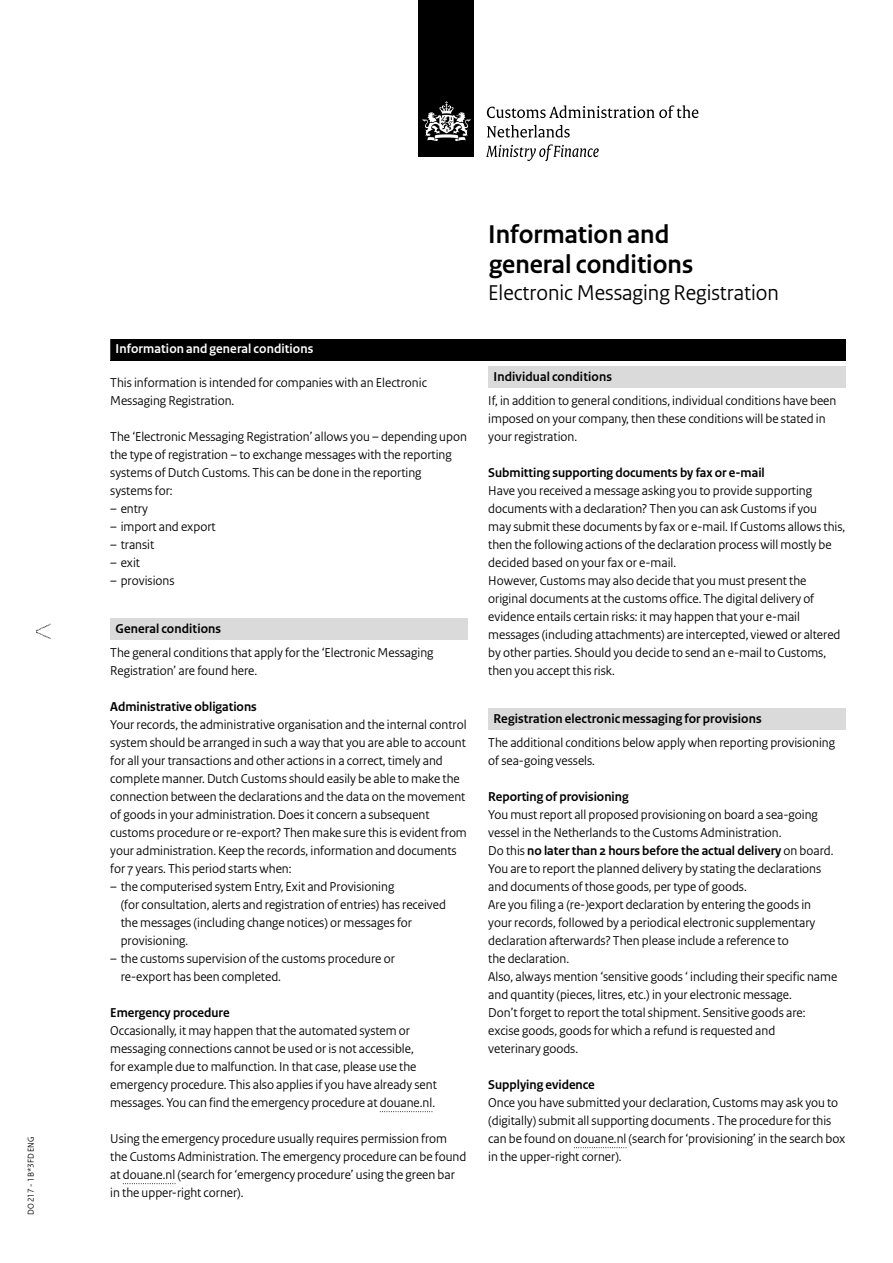
<style>
.page{position:relative;width:893px;height:1263px;background:#fff}
.page>*{position:absolute;margin:0;border:0;box-sizing:border-box;transform-origin:0 0}
.Documenttitel{font:700 27px/30px "Rijksoverheid Sans Heading";color:#000}
.Documenttitel-2{font:22.5px "Rijksoverheid Sans Heading";color:#000}
.Gebruiksaanwijzing{font:13.5px/18px "Rijksoverheid Sans Heading";color:#000}
.Gebruiksaanwijzing_w{font:13.5px/18px "Rijksoverheid Sans Heading";color:#000}
.Tussenkop_toelichtin{font:700 13.5px "Rijksoverheid Sans Heading";color:#000}
.KOP_C_20{font:700 13.5px "Rijksoverheid Sans Heading";letter-spacing:.01em;color:#000}
.KOP_B{font:700 13.5px "Rijksoverheid Sans Heading";letter-spacing:.01em;color:#fff}
.t1{font:9px "Rijksoverheid Sans Heading";color:#000}
.s1{font-weight:700}
</style>
<div class="page">
<svg style="left:36px;top:624px;width:15px;height:15px"></svg>
<div style="left:419px;top:0;width:55px;height:157px;background:#000"></div>
<svg style="left:423px;top:101px;width:47px;height:40px"></svg>
<svg style="left:487px;top:105px;width:211px;height:13px"></svg>
<svg style="left:487px;top:125px;width:83px;height:13px"></svg>
<svg style="left:486px;top:144px;width:113px;height:17px"></svg>
<div style="left:110px;top:339px;width:735px;height:21px;background:#000"></div>
<div style="left:110px;top:618px;width:357px;height:22px;background:#dadada"></div>
<svg style="left:380px;top:1111px;width:52px;height:1px"></svg>
<svg style="left:123px;top:1183px;width:52px;height:1px"></svg>
<div style="left:488px;top:366px;width:357px;height:22px;background:#dadada"></div>
<div style="left:488px;top:708px;width:357px;height:22px;background:#dadada"></div>
<svg style="left:574px;top:1147px;width:52px;height:1px"></svg>
<p class="t1" style="left:26px;top:1215px;width:80px;rotate:-90deg">DO 217 - 1B*3FD ENG</p>
<h2 class="KOP_B" style="left:116px;top:341px;width:199px">Information and general conditions</h2>
<p class="Gebruiksaanwijzing" style="left:110px;top:374px;width:318px">This information is intended for companies with an Electronic<br>Messaging Registration.</p>
<p class="Gebruiksaanwijzing_w" style="left:110px;top:428px;width:358px">The ‘Electronic Messaging Registration’ allows you – depending upon the type of registration – to exchange messages with the reporting systems of Dutch Customs. This can be done in the reporting systems for:</p>
<p class="Gebruiksaanwijzing" style="left:110px;top:500px;width:39px">– entry</p>
<p class="Gebruiksaanwijzing" style="left:110px;top:518px;width:107px">– import and export</p>
<p class="Gebruiksaanwijzing" style="left:110px;top:536px;width:46px">– transit</p>
<p class="Gebruiksaanwijzing" style="left:110px;top:554px;width:31px">– exit</p>
<p class="Gebruiksaanwijzing" style="left:110px;top:572px;width:66px">– provisions</p>
<h3 class="KOP_C_20" style="left:116px;top:621px;width:107px">General conditions</h3>
<p class="Gebruiksaanwijzing" style="left:110px;top:644px;width:325px">The general conditions that apply for the ‘Electronic Messaging<br>Registration’ are found here.</p>
<h4 class="Tussenkop_toelichtin" style="left:110px;top:699px;width:148px">Administrative obligations</h4>
<p class="Gebruiksaanwijzing" style="left:110px;top:716px;width:358px">Your records, the administrative organisation and the internal control system should be arranged in such a way that you are able to account for all your transactions and other actions in a correct, timely and complete manner. Dutch Customs should easily be able to make the connection between the declarations and the data on the movement of goods in your administration. Does it concern a subsequent customs procedure or re-export? Then make sure this is evident from your administration. Keep the records, information and documents for 7 years. This period starts when:</p>
<p class="Gebruiksaanwijzing" style="left:121px;top:878px;width:327px;text-indent:-10px">– the computerised system Entry, Exit and Provisioning<br>(for consultation, alerts and registration of entries) has received the messages (including change notices) or messages for provisioning.</p>
<p class="Gebruiksaanwijzing" style="left:121px;top:950px;width:276px;text-indent:-10px">– the customs supervision of the customs procedure or re-export has been completed.</p>
<h4 class="Tussenkop_toelichtin" style="left:110px;top:1005px;width:121px">Emergency procedure</h4>
<p class="Gebruiksaanwijzing" style="left:110px;top:1022px;width:328px">Occasionally, it may happen that the automated system or messaging connections cannot be used or is not accessible,<br>for example due to malfunction. In that case, please use the emergency procedure. This also applies if you have already sent messages. You can find the emergency procedure at douane.nl.</p>
<p class="Gebruiksaanwijzing_w" style="left:110px;top:1130px;width:358px">Using the emergency procedure usually requires permission from the Customs Administration. The emergency procedure can be found at douane.nl (search for ‘emergency procedure’ using the green bar in the upper-right corner).</p>
<h1 class="Documenttitel" style="left:488px;top:220px;width:206px">Information and general conditions</h1>
<h1 class="Documenttitel-2" style="left:488px;top:280px;width:292px">Electronic Messaging Registration</h1>
<h3 class="KOP_C_20" style="left:494px;top:369px;width:120px">Individual conditions</h3>
<p class="Gebruiksaanwijzing" style="left:488px;top:392px;width:350px">If, in addition to general conditions, individual conditions have been imposed on your company, then these conditions will be stated in your registration.</p>
<h4 class="Tussenkop_toelichtin" style="left:488px;top:465px;width:278px">Submitting supporting documents by fax or e-mail</h4>
<p class="Gebruiksaanwijzing" style="left:488px;top:482px;width:358px">Have you received a message asking you to provide supporting documents with a declaration? Then you can ask Customs if you<br>may submit these documents by fax or e-mail. If Customs allows this, then the following actions of the declaration process will mostly be decided based on your fax or e-mail.</p>
<p class="Gebruiksaanwijzing" style="left:488px;top:572px;width:354px">However, Customs may also decide that you must present the original documents at the customs office. The digital delivery of evidence entails certain risks: it may happen that your e-mail messages (including attachments) are intercepted, viewed or altered by other parties. Should you decide to send an e-mail to Customs, then you accept this risk.</p>
<h3 class="KOP_C_20" style="left:494px;top:711px;width:270px">Registration electronic messaging for provisions</h3>
<p class="Gebruiksaanwijzing" style="left:488px;top:734px;width:348px">The additional conditions below apply when reporting provisioning of sea-going vessels.</p>
<h4 class="Tussenkop_toelichtin" style="left:488px;top:789px;width:142px">Reporting of provisioning</h4>
<p class="Gebruiksaanwijzing" style="left:488px;top:806px;width:347px">You must report all proposed provisioning on board a sea-going vessel in the Netherlands to the Customs Administration.<br>Do this <span class="s1">no later than 2 hours before the actual delivery</span> on board.</p>
<p class="Gebruiksaanwijzing" style="left:488px;top:860px;width:334px">You are to report the planned delivery by stating the declarations and documents of those goods, per type of goods.</p>
<p class="Gebruiksaanwijzing" style="left:488px;top:896px;width:328px">Are you filing a (re-)export declaration by entering the goods in your records, followed by a periodical electronic supplementary declaration afterwards? Then please include a reference to<br>the declaration.</p>
<p class="Gebruiksaanwijzing" style="left:488px;top:968px;width:350px">Also, always mention ‘sensitive goods ‘ including their specific name and quantity (pieces, litres, etc.) in your electronic message.<br>Don’t forget to report the total shipment. Sensitive goods are: excise goods, goods for which a refund is requested and<br>veterinary goods.</p>
<h4 class="Tussenkop_toelichtin" style="left:488px;top:1077px;width:108px">Supplying evidence</h4>
<p class="Gebruiksaanwijzing" style="left:488px;top:1094px;width:358px">Once you have submitted your declaration, Customs may ask you to (digitally) submit all supporting documents . The procedure for this can be found on douane.nl (search for ‘provisioning’ in the search box in the upper-right corner).</p>
</div>
